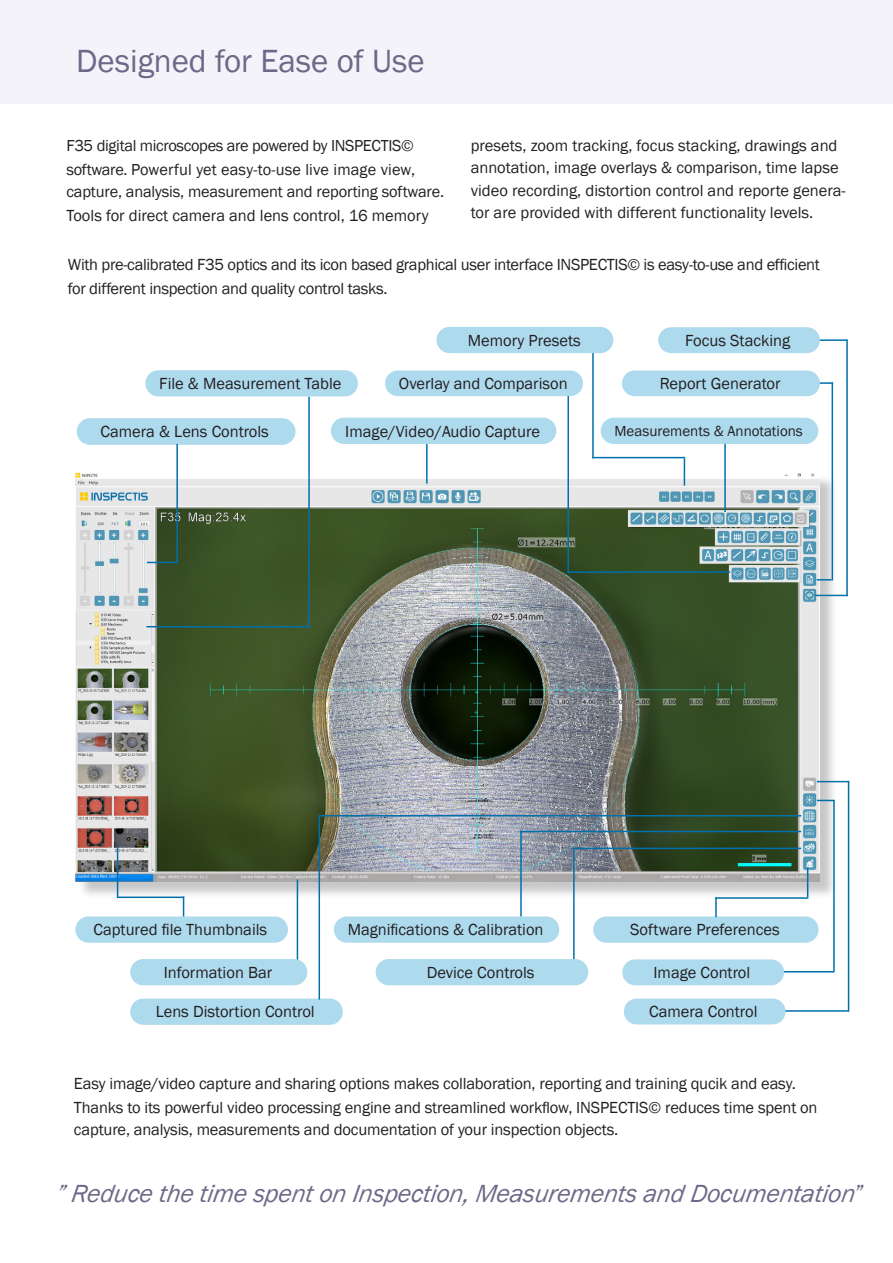
<style>
.page{position:relative;width:893px;height:1263px;background:#fff}
.page>*{position:absolute;margin:0;border:0;box-sizing:border-box;transform-origin:0 0}
.t1{font:33px "Franklin Gothic";color:#6c6988}
.t2{font:italic 25.5px "Franklin Gothic";color:#6c6988}
.t3{font:16.5px/22.5px "Franklin Gothic";color:#231f20}
.t4{font:16.5px/24px "Franklin Gothic";letter-spacing:-.02em;color:#231f20}
.t5{font:16.35px/24px "Franklin Gothic";letter-spacing:-.01em;color:#231f20}
.t6{font:15px "Franklin Gothic";color:#231f20}
</style>
<div class="page">
<div style="left:0;top:0;width:893px;height:104px;background:#f4f3fa"></div>
<div style="left:78px;top:474px;width:760px;height:425px;background:#231f20;opacity:.25"></div>
<img style="left:75px;top:472px;width:744px;height:409px">
<div style="left:145px;top:370px;width:213px;height:26px;background:#aedaee;border-radius:13px"></div>
<div style="left:331px;top:418px;width:225px;height:26px;background:#aedaee;border-radius:13px"></div>
<div style="left:601px;top:418px;width:217px;height:26px;background:#aedaee;border-radius:13px"></div>
<div style="left:75px;top:916px;width:213px;height:27px;background:#aedaee;border-radius:13px"></div>
<div style="left:334px;top:916px;width:225px;height:27px;background:#aedaee;border-radius:13px"></div>
<div style="left:77px;top:418px;width:219px;height:27px;background:#aedaee;border-radius:13px"></div>
<hr style="left:308px;top:397px;width:2px;height:230px;background:#0070ac">
<hr style="left:176px;top:444px;width:2px;height:118px;background:#0070ac">
<hr style="left:147px;top:562px;width:31px;height:1px;background:#0070ac">
<hr style="left:426px;top:444px;width:2px;height:40px;background:#0070ac">
<hr style="left:592px;top:346px;width:2px;height:112px;background:#0070ac">
<svg style="left:684px;top:458px;width:1px;height:28px"></svg>
<hr style="left:592px;top:457px;width:93px;height:1px;background:#0070ac">
<hr style="left:724px;top:444px;width:2px;height:68px;background:#0070ac">
<hr style="left:297px;top:879px;width:1px;height:92px;background:#0070ac">
<hr style="left:117px;top:846px;width:1px;height:51px;background:#0070ac">
<hr style="left:117px;top:896px;width:67px;height:2px;background:#0070ac">
<svg style="left:183px;top:896px;width:1px;height:20px"></svg>
<hr style="left:520px;top:831px;width:2px;height:85px;background:#0070ac">
<hr style="left:573px;top:848px;width:2px;height:126px;background:#0070ac">
<div style="left:130px;top:959px;width:177px;height:26px;background:#aedaee;border-radius:13px"></div>
<div style="left:376px;top:959px;width:212px;height:26px;background:#aedaee;border-radius:13px"></div>
<hr style="left:520px;top:831px;width:281px;height:1px;background:#0070ac">
<hr style="left:573px;top:848px;width:228px;height:1px;background:#0070ac">
<div style="left:593px;top:916px;width:225px;height:27px;background:#aedaee;border-radius:13px"></div>
<hr style="left:807px;top:867px;width:1px;height:30px;background:#0070ac">
<hr style="left:715px;top:897px;width:93px;height:2px;background:#0070ac">
<hr style="left:715px;top:897px;width:2px;height:20px;background:#0070ac">
<hr style="left:817px;top:781px;width:32px;height:1px;background:#0070ac">
<hr style="left:848px;top:782px;width:1px;height:230px;background:#0070ac">
<hr style="left:776px;top:971px;width:58px;height:1px;background:#0070ac">
<div style="left:622px;top:959px;width:162px;height:26px;background:#aedaee;border-radius:13px"></div>
<hr style="left:146px;top:626px;width:163px;height:1px;background:#0070ac">
<hr style="left:319px;top:815px;width:482px;height:1px;background:#0070ac">
<hr style="left:776px;top:1010px;width:72px;height:2px;background:#0070ac">
<div style="left:624px;top:998px;width:161px;height:26px;background:#aedaee;border-radius:13px"></div>
<svg style="left:817px;top:800px;width:16px;height:1px"></svg>
<hr style="left:833px;top:800px;width:2px;height:172px;background:#0070ac">
<div style="left:130px;top:998px;width:213px;height:27px;background:#aedaee;border-radius:13px"></div>
<hr style="left:319px;top:816px;width:1px;height:183px;background:#0070ac">
<svg style="left:817px;top:579px;width:14px;height:1px"></svg>
<hr style="left:832px;top:382px;width:1px;height:198px;background:#0070ac">
<svg style="left:820px;top:382px;width:13px;height:2px"></svg>
<hr style="left:815px;top:595px;width:33px;height:1px;background:#0070ac">
<hr style="left:846px;top:339px;width:2px;height:257px;background:#0070ac">
<hr style="left:810px;top:339px;width:37px;height:2px;background:#0070ac">
<div style="left:622px;top:370px;width:198px;height:26px;background:#aedaee;border-radius:13px"></div>
<div style="left:658px;top:327px;width:162px;height:26px;background:#aedaee;border-radius:13px"></div>
<div style="left:436px;top:327px;width:177px;height:26px;background:#aedaee;border-radius:13px"></div>
<hr style="left:567px;top:391px;width:2px;height:182px;background:#0070ac">
<hr style="left:568px;top:571px;width:162px;height:2px;background:#0070ac">
<div style="left:385px;top:370px;width:198px;height:26px;background:#aedaee;border-radius:13px"></div>
<p class="t1" style="left:76px;top:41px;width:350px">Designed for Ease of Use</p>
<p class="t5" style="left:66px;top:134px;width:350px">F35 digital microscopes are powered by INSPECTIS© software. Powerful yet easy-to-use live image view,</p>
<p class="t5" style="left:66px;top:180px;width:379px">capture, analysis, measurement and reporting software.</p>
<p class="t3" style="left:66px;top:205px;width:364px">Tools for direct camera and lens control, 16 memory</p>
<p class="t3" style="left:471px;top:134px;width:377px">presets, zoom tracking, focus stacking, drawings and annotation, image overlays &amp; comparison, time lapse video recording, distortion control and reporte genera&shy;tor are provided with different functionality levels.</p>
<p class="t4" style="left:68px;top:253px;width:753px">With pre-calibrated F35 optics and its icon based graphical user interface INSPECTIS© is easy-to-use and efficient for different inspection and quality control tasks.</p>
<p class="t3" style="left:159px;top:373px;width:184px">File &amp; Measurement Table</p>
<p class="t3" style="left:468px;top:329px;width:115px">Memory Presets</p>
<p class="t3" style="left:685px;top:330px;width:107px">Focus Stacking</p>
<p class="t3" style="left:399px;top:373px;width:170px">Overlay and Comparison</p>
<p class="t3" style="left:660px;top:373px;width:122px">Report Generator</p>
<p class="t3" style="left:101px;top:421px;width:170px">Camera &amp; Lens Controls</p>
<p class="t3" style="left:345px;top:420px;width:196px">Image/Video/Audio Capture</p>
<p class="t6" style="left:614px;top:422px;width:190px">Measurements &amp; Annotations</p>
<p class="t3" style="left:94px;top:919px;width:175px">Captured file Thumbnails</p>
<p class="t3" style="left:348px;top:919px;width:197px">Magnifications &amp; Calibration</p>
<p class="t3" style="left:164px;top:961px;width:110px">Information Bar</p>
<p class="t3" style="left:427px;top:961px;width:109px">Device Controls</p>
<p class="t3" style="left:630px;top:919px;width:151px">Software Preferences</p>
<p class="t3" style="left:653px;top:962px;width:98px">Image Control</p>
<p class="t3" style="left:156px;top:1001px;width:161px">Lens Distortion Control</p>
<p class="t3" style="left:649px;top:1001px;width:110px">Camera Control</p>
<p class="t3" style="left:74px;top:1071px;width:745px;line-height:24px">Easy image/video capture and sharing options makes collaboration, reporting and training qucik and easy.<br>Thanks to its powerful video processing engine and streamlined workflow, INSPECTIS© reduces time spent on</p>
<p class="t3" style="left:74px;top:1119px;width:546px">capture, analysis, measurements and documentation of your inspection objects.</p>
<p class="t2" style="left:55px;top:1177px;width:810px">”Reduce the time spenton Inspection,Measurements and Documentation”</p>
</div>
